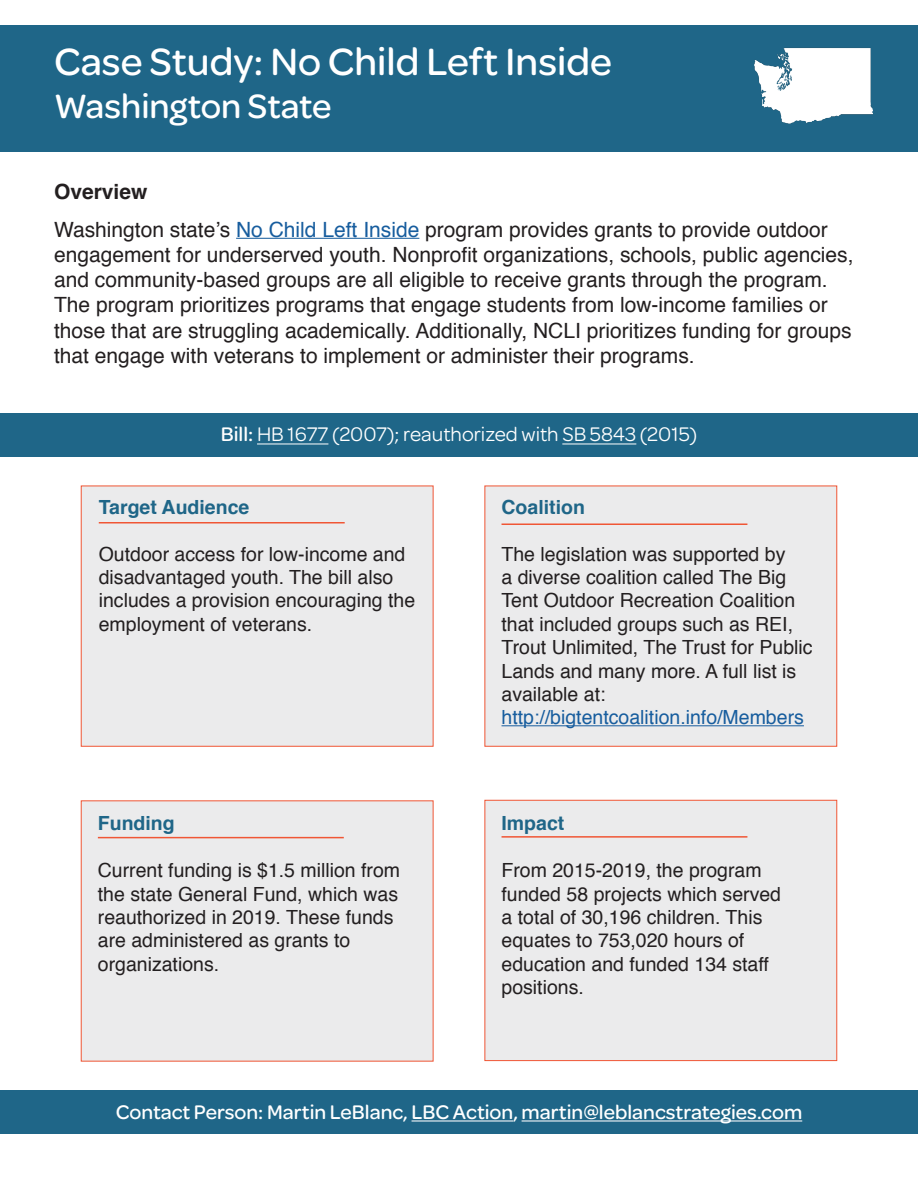
<style>
.page{position:relative;width:918px;height:1188px;background:#fff}
.page>*{position:absolute;margin:0;border:0;box-sizing:border-box;transform-origin:0 0}
.t1{font:500 40.5px "Omnes";color:#fff}
.t2{font:500 36px "Omnes";color:#fff}
.t3{font:21px/25.2px "Helvetica";color:#231f20}
.t4{font:500 21px "Omnes";color:#fff}
.t5{font:21px "Omnes";color:#fff}
.t6{font:700 21px "Helvetica";color:#231f20}
.t7{font:19.5px/23.4px "Helvetica";color:#231f20}
.t8{font:700 19.5px "Helvetica";color:#1f6688}
.t9{font:19.5px "Helvetica";color:#175d9e}
.s1{color:#175d9e}
.s2{font-weight:500}
</style>
<div class="page">
<div style="left:484px;top:800px;width:353px;height:261px;background:#ebebec;border:1px solid #f05635"></div>
<div style="left:81px;top:800px;width:353px;height:262px;background:#ebebec"></div>
<div style="left:484px;top:486px;width:353px;height:261px;background:#ebebec;border:1px solid #f05635"></div>
<div style="left:0;top:25px;width:918px;height:127px;background:#1f6688"></div>
<hr style="left:236px;top:238px;width:183px;height:1px;background:#175d9e">
<div style="left:0;top:413px;width:918px;height:43px;background:#1f6688"></div>
<div style="left:81px;top:486px;width:353px;height:261px;background:#ebebec;border:1px solid #f05635"></div>
<hr style="left:502px;top:725px;width:302px;height:1px;background:#175d9e">
<img style="left:754px;top:47px;width:119px;height:77px">
<hr style="left:257px;top:444px;width:71px;height:1px;background:#fff">
<hr style="left:562px;top:444px;width:74px;height:1px;background:#fff">
<div style="left:0;top:1091px;width:918px;height:43px;background:#1f6688"></div>
<hr style="left:412px;top:1120px;width:101px;height:2px;background:#fff">
<hr style="left:522px;top:1120px;width:280px;height:2px;background:#fff">
<hr style="left:99px;top:522px;width:246px;height:2px;background:#f05635">
<hr style="left:98px;top:837px;width:246px;height:1px;background:#f05635">
<hr style="left:502px;top:524px;width:245px;height:1px;background:#f05635">
<hr style="left:502px;top:836px;width:245px;height:2px;background:#f05635">
<p class="t1" style="left:54px;top:34px;width:560px">Case Study: No Child Left Inside</p>
<p class="t2" style="left:54px;top:81px;width:279px">Washington State</p>
<p class="t6" style="left:54px;top:175px;width:95px">Overview</p>
<p class="t3" style="left:54px;top:217px;width:801px">Washington state’s <span class="s1">No Child Left Inside</span> program provides grants to provide outdoor engagement for underserved youth. Nonprofit organizations, schools, public agencies, and community-based groups are all eligible to receive grants through the program.<br>The program prioritizes programs that engage students from low-income families or those that are struggling academically. Additionally, NCLI prioritizes funding for groups that engage with veterans to implement or administer their programs.</p>
<p class="t5" style="left:221px;top:420px;width:478px"><span class="s2">Bill:</span> HB 1677 (2007); reauthorized with SB 5843 (2015)</p>
<p class="t8" style="left:99px;top:491px;width:152px">Target Audience</p>
<p class="t7" style="left:99px;top:543px;width:318px">Outdoor access for low-income and disadvantaged youth. The bill also includes a provision encouraging the employment of veterans.</p>
<p class="t8" style="left:98px;top:808px;width:78px">Funding</p>
<p class="t7" style="left:98px;top:859px;width:304px">Current funding is $1.5 million from the state General Fund, which was reauthorized in 2019. These funds are administered as grants to</p>
<p class="t7" style="left:98px;top:953px;width:123px">organizations.</p>
<p class="t8" style="left:502px;top:491px;width:85px">Coalition</p>
<p class="t7" style="left:502px;top:543px;width:313px">The legislation was supported by<br>a diverse coalition called The Big<br>Tent Outdoor Recreation Coalition that included groups such as REI,<br>Trout Unlimited, The Trust for Public<br>Lands and many more. A full list is available at:</p>
<p class="t9" style="left:502px;top:702px;width:304px">http://bigtentcoalition.info/Members</p>
<p class="t8" style="left:502px;top:808px;width:64px">Impact</p>
<p class="t7" style="left:502px;top:859px;width:262px">From 2015-2019, the program</p>
<p class="t7" style="left:502px;top:883px;width:281px">funded 58 projects which served a total of 30,196 children. This equates to 753,020 hours of</p>
<p class="t7" style="left:502px;top:953px;width:269px">education and funded 134 staff</p>
<p class="t7" style="left:502px;top:976px;width:84px">positions.</p>
<p class="t4" style="left:116px;top:1097px;width:688px">Contact Person: Martin LeBlanc, LBC Action, martin@leblancstrategies.com</p>
</div>
